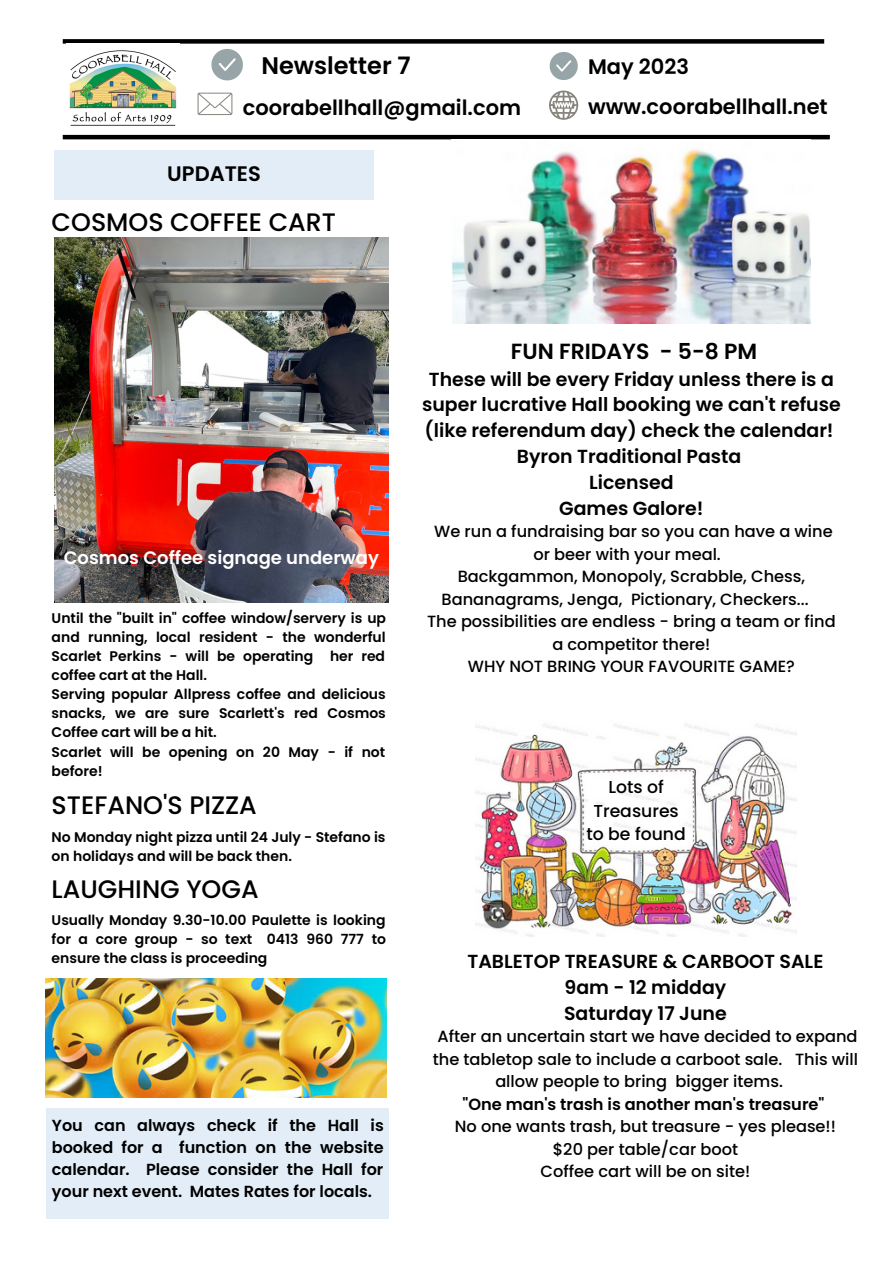
<style>
.page{position:relative;width:893px;height:1264px;background:#fff}
.page>*{position:absolute;margin:0;border:0;box-sizing:border-box;transform-origin:0 0}
.t1{font:500 25.35px "Poppins";color:#000}
.t2{font:600 24px "Poppins";color:#000}
.t3{font:600 21.9px "Poppins";color:#000}
.t4{font:600 21px "Poppins";color:#000}
.t5{font:600 18.9px/25.8px "Poppins";color:#000;text-align:center}
.t6{font:600 18px "Poppins";color:#fff}
.t7{font:500 17.25px/23.1px "Poppins";color:#000;text-align:center}
.t8{font:500 16.2px/22.5px "Poppins";color:#000}
.t9{font:600 16.2px "Poppins";color:#000}
.t10{font:600 16.05px/21.9px "Poppins";color:#000;text-align:justify}
.t11{font:600 13.95px/19px "Poppins";color:#000;text-align:justify}
</style>
<div class="page">
<div style="left:63px;top:39px;width:761px;height:5px;background:#000"></div>
<img style="left:67px;top:50px;width:112px;height:85px">
<hr style="left:63px;top:135px;width:766px;height:4px;background:#000">
<svg style="left:211px;top:49px;width:32px;height:31px"></svg>
<svg style="left:549px;top:52px;width:28px;height:28px"></svg>
<svg style="left:197px;top:93px;width:35px;height:22px"></svg>
<svg style="left:549px;top:91px;width:29px;height:29px"></svg>
<div style="left:54px;top:150px;width:320px;height:49px;background:#e2edf8"></div>
<img style="left:452px;top:147px;width:358px;height:177px">
<img style="left:476px;top:724px;width:320px;height:212px">
<img style="left:54px;top:238px;width:334px;height:364px">
<div style="left:46px;top:1107px;width:342px;height:111px;background:#e2edf8"></div>
<img style="left:46px;top:978px;width:341px;height:119px">
<p class="t2" style="left:261px;top:48px;width:151px">Newsletter 7</p>
<p class="t4" style="left:588px;top:52px;width:102px">May 2023</p>
<p class="t4" style="left:243px;top:93px;width:280px">coorabellhall@gmail.com</p>
<p class="t4" style="left:588px;top:92px;width:241px">www.coorabellhall.net</p>
<p class="t4" style="left:167px;top:159px;width:95px">UPDATES</p>
<p class="t1" style="left:52px;top:205px;width:286px">COSMOS COFFEE CART</p>
<p class="t6" style="left:64px;top:545px;width:316px">Cosmos Coffee signage underway</p>
<p class="t11" style="left:52px;top:608px;width:336px">Until the "built in" coffee window/servery is up and running, local resident - the wonderful Scarlet Perkins - will be operating her red coffee cart at the Hall.</p>
<p class="t11" style="left:52px;top:684px;width:336px">Serving popular Allpress coffee and delicious snacks, we are sure Scarlett's red Cosmos Coffee cart will be a hit.</p>
<p class="t11" style="left:52px;top:742px;width:335px">Scarlet will be opening on 20 May - if not before!</p>
<p class="t1" style="left:52px;top:787px;width:207px">STEFANO'S PIZZA</p>
<p class="t11" style="left:52px;top:827px;width:335px">No Monday night pizza until 24 July - Stefano is on holidays and will be back then.</p>
<p class="t1" style="left:52px;top:871px;width:208px">LAUGHING YOGA</p>
<p class="t11" style="left:52px;top:910px;width:336px">Usually Monday 9.30-10.00 Paulette is looking for a core group - so text 0413 960 777 to ensure the class is proceeding</p>
<p class="t10" style="left:52px;top:1114px;width:333px">You can always check if the Hall is booked for a function on the website calendar. Please consider the Hall for your next event. Mates Rates for locals.</p>
<p class="t3" style="left:511px;top:335px;width:248px">FUN FRIDAYS - 5-8 PM</p>
<p class="t5" style="left:422px;top:366px;width:420px">These will be every Friday unless there is a super lucrative Hall booking we can't refuse (like referendum day) check the calendar!</p>
<p class="t5" style="left:517px;top:443px;width:226px">Byron Traditional Pasta</p>
<p class="t5" style="left:589px;top:469px;width:86px">Licensed</p>
<p class="t5" style="left:559px;top:495px;width:146px">Games Galore!</p>
<p class="t8" style="left:533px;top:520px;width:301px;text-indent:-99px">We run a fundraising bar so you can have a wine or beer with your meal.</p>
<p class="t8" style="left:441px;top:565px;width:368px;text-align:right">Backgammon, Monopoly, Scrabble, Chess,<br>Bananagrams, Jenga, Pictionary, Checkers...</p>
<p class="t8" style="left:427px;top:610px;width:410px;text-align:center">The possibilities are endless - bring a team or find a competitor there!</p>
<p class="t8" style="left:468px;top:655px;width:328px">WHY NOT BRING YOUR FAVOURITE GAME?</p>
<p class="t7" style="left:586px;top:775px;width:101px">Lots of<br>Treasures to be found</p>
<p class="t5" style="left:467px;top:948px;width:357px">TABLETOP TREASURE &amp; CARBOOT SALE</p>
<p class="t5" style="left:564px;top:974px;width:163px">9am - 12 midday</p>
<p class="t5" style="left:564px;top:1000px;width:164px">Saturday 17 June</p>
<p class="t8" style="left:437px;top:1025px;width:421px">After an uncertain start we have decided to expand</p>
<p class="t8" style="left:433px;top:1047px;width:427px">the tabletop sale to include a carboot sale. This will</p>
<p class="t8" style="left:495px;top:1070px;width:289px">allow people to bring bigger items.</p>
<p class="t9" style="left:462px;top:1092px;width:363px">"One man's trash is another man's treasure"</p>
<p class="t8" style="left:455px;top:1115px;width:382px">No one wants trash, but treasure - yes please!!</p>
<p class="t8" style="left:552px;top:1137px;width:187px">$20 per table/car boot</p>
<p class="t8" style="left:540px;top:1160px;width:211px">Coffee cart will be on site!</p>
</div>
